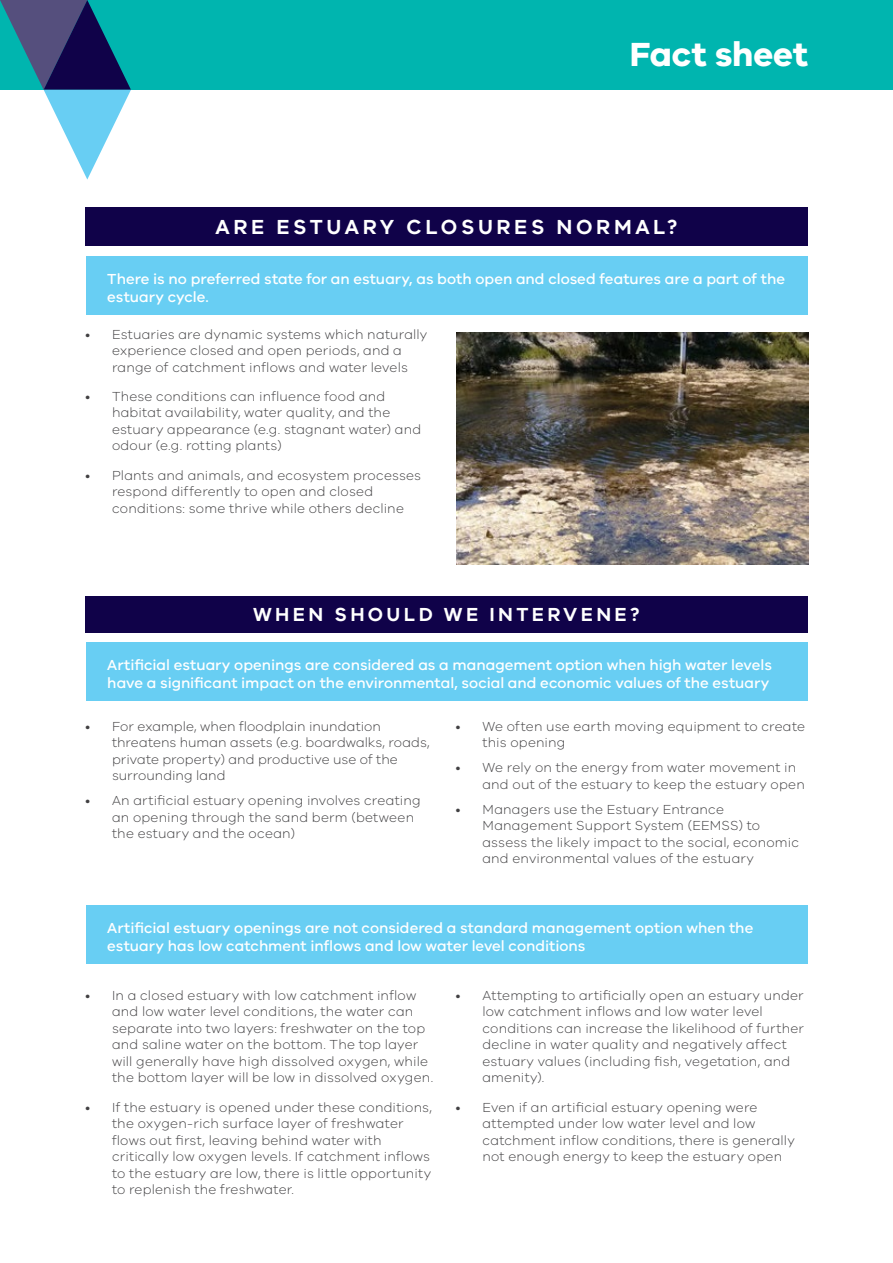
<style>
.page{position:relative;width:893px;height:1263px;background:#fff}
.page>*{position:absolute;margin:0;border:0;box-sizing:border-box;transform-origin:0 0}
.t1{font:700 34.5px "VIC";letter-spacing:-.005em;color:#fff}
.t2{font:600 21px "VIC";letter-spacing:.17em;color:#fff}
.t3{font:600 19.5px "VIC";letter-spacing:.17em;color:#fff}
.t4{font:500 15px/18px "VIC";color:#fff}
.t5{font:300 13.5px/16.5px "VIC";letter-spacing:.015em;color:#414042}
</style>
<div class="page">
<div style="left:0;top:0;width:893px;height:90px;background:#00b5af"></div>
<svg style="left:0;top:0;width:131px;height:180px"></svg>
<div style="left:85px;top:596px;width:723px;height:37px;background:#100249"></div>
<div style="left:86px;top:642px;width:722px;height:58px;background:#68cef3"></div>
<div style="left:86px;top:905px;width:722px;height:59px;background:#68cef3"></div>
<div style="left:85px;top:207px;width:723px;height:38px;background:#100249"></div>
<div style="left:86px;top:256px;width:722px;height:58px;background:#68cef3"></div>
<img style="left:456px;top:332px;width:353px;height:232px">
<h1 class="t1" style="left:630px;top:33px;width:180px">Fact sheet</h1>
<h2 class="t2" style="left:216px;top:214px;width:463px">ARE ESTUARY CLOSURES NORMAL?</h2>
<p class="t4" style="left:107px;top:269px;width:679px">There is no preferred state for an estuary, as both open and closed features are a part of the estuary cycle.</p>
<p class="t5" style="left:85px;top:325px;width:344px;text-align:center">• Estuaries are dynamic systems which naturally experience closed and open periods, and a<br>range of catchment inflows and water levels</p>
<p class="t5" style="left:112px;top:388px;width:311px;text-indent:-27px">• These conditions can influence food and habitat availability, water quality, and the estuary appearance (e.g. stagnant water) and odour (e.g. rotting plants)</p>
<p class="t5" style="left:112px;top:466px;width:311px;text-indent:-27px">• Plants and animals, and ecosystem processes respond differently to open and closed conditions: some thrive while others decline</p>
<h3 class="t3" style="left:253px;top:603px;width:388px">WHEN SHOULD WE INTERVENE?</h3>
<p class="t4" style="left:107px;top:655px;width:666px">Artificial estuary openings are considered as a management option when high water levels have a significant impact on the environmental, social and economic values of the estuary</p>
<p class="t5" style="left:112px;top:718px;width:319px;text-indent:-27px">• For example, when floodplain inundation threatens human assets (e.g. boardwalks, roads, private property) and productive use of the surrounding land</p>
<p class="t5" style="left:112px;top:792px;width:310px;text-indent:-27px">• An artificial estuary opening involves creating an opening through the sand berm (between the estuary and the ocean)</p>
<p class="t5" style="left:482px;top:718px;width:324px;text-indent:-27px">• We often use earth moving equipment to create this opening</p>
<p class="t5" style="left:482px;top:759px;width:324px;text-indent:-27px">• We rely on the energy from water movement in and out of the estuary to keep the estuary open</p>
<p class="t5" style="left:482px;top:801px;width:318px;text-indent:-27px">• Managers use the Estuary Entrance Management Support System (EEMSS) to assess the likely impact to the social, economic and environmental values of the estuary</p>
<p class="t4" style="left:107px;top:918px;width:647px">Artificial estuary openings are not considered a standard management option when the estuary has low catchment inflows and low water level conditions</p>
<p class="t5" style="left:112px;top:986px;width:323px;text-indent:-27px">• In a closed estuary with low catchment inflow and low water level conditions, the water can separate into two layers: freshwater on the top and saline water on the bottom. The top layer will generally have high dissolved oxygen, while the bottom layer will be low in dissolved oxygen.</p>
<p class="t5" style="left:112px;top:1098px;width:322px;text-indent:-27px">• If the estuary is opened under these conditions, the oxygen-rich surface layer of freshwater flows out first, leaving behind water with critically low oxygen levels. If catchment inflows to the estuary are low, there is little opportunity to replenish the freshwater.</p>
<p class="t5" style="left:482px;top:986px;width:323px;text-indent:-27px">• Attempting to artificially open an estuary under low catchment inflows and low water level conditions can increase the likelihood of further decline in water quality and negatively affect estuary values (including fish, vegetation, and amenity).</p>
<p class="t5" style="left:482px;top:1098px;width:314px;text-indent:-27px">• Even if an artificial estuary opening were attempted under low water level and low catchment inflow conditions, there is generally not enough energy to keep the estuary open</p>
</div>
